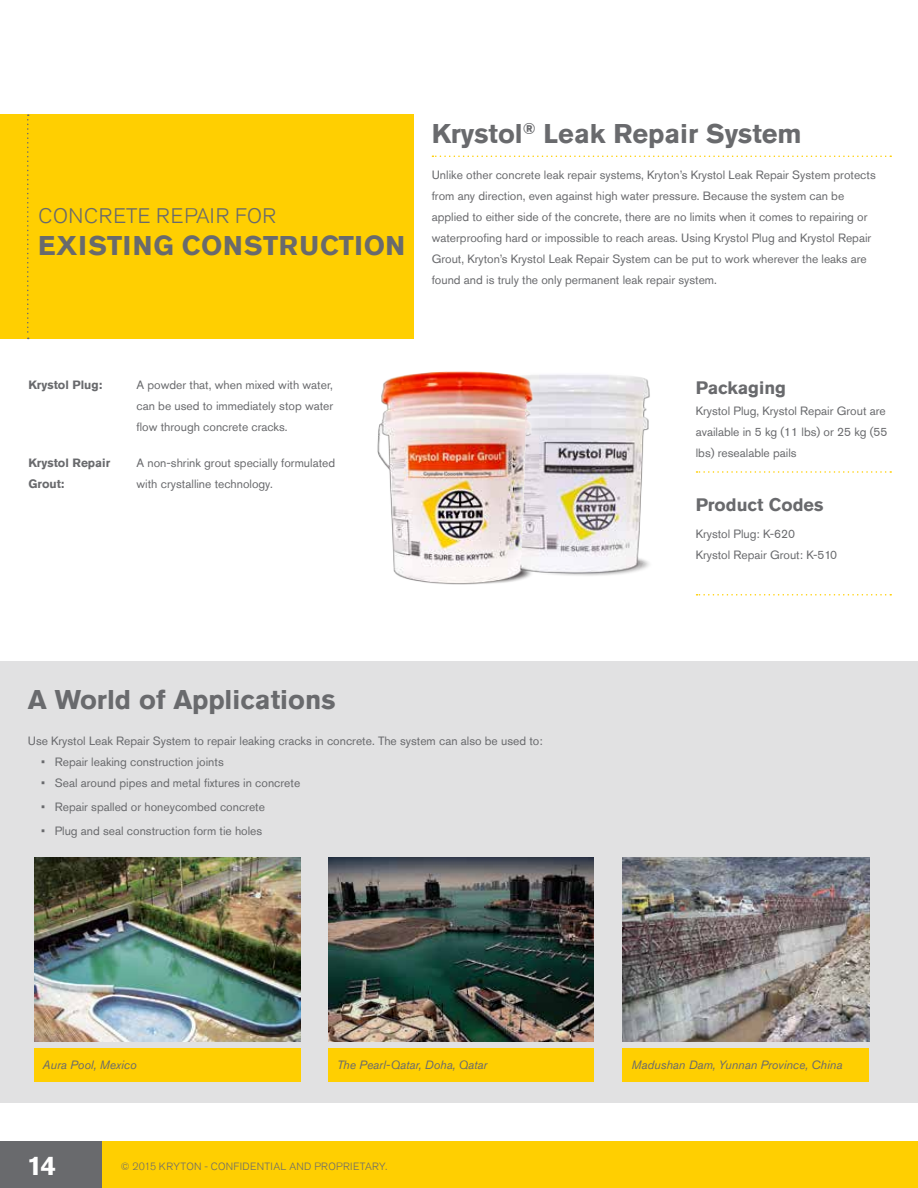
<style>
.page{position:relative;width:918px;height:1188px;background:#fff}
.page>*{position:absolute;margin:0;border:0;box-sizing:border-box;transform-origin:0 0}
.t1{font:700 27px "Akzidenz Grotesk Std";color:#696a6d}
.t2{font:700 27px "Akzidenz Grotesk Std";letter-spacing:.025em;color:#696a6d}
.t3{font:700 27px "Akzidenz Grotesk Std";color:#fff}
.t4{font:300 21px "Akzidenz Grotesk Std";letter-spacing:.03em;color:#696a6d}
.t5{font:700 18px "Akzidenz Grotesk Std";color:#696a6d}
.t6{font:12px/21px "Akzidenz Grotesk Std";color:#696a6d}
.t7{font:italic 12px "Akzidenz Grotesk Std";color:#696a6d}
.t8{font:700 12px "Akzidenz Grotesk Std";color:#696a6d}
.t9{font:300 10.5px "Akzidenz Grotesk Std";letter-spacing:.035em;color:#696a6d}
</style>
<div class="page">
<div style="left:0;top:1141px;width:918px;height:47px;background:#ffcf01"></div>
<div style="left:0;top:1141px;width:102px;height:47px;background:#696a6d"></div>
<div style="left:0;top:114px;width:414px;height:225px;background:#ffcf01"></div>
<svg style="left:27px;top:114px;width:2px;height:225px"></svg>
<hr style="left:917px;top:114px;width:1px;height:225px;background:#ffcf01">
<svg style="left:432px;top:156px;width:459px;height:1px"></svg>
<svg style="left:697px;top:471px;width:194px;height:2px"></svg>
<svg style="left:697px;top:594px;width:194px;height:2px"></svg>
<div style="left:0;top:662px;width:918px;height:441px;background:#e1e1e2"></div>
<div style="left:34px;top:1048px;width:267px;height:33px;background:#ffcf01"></div>
<div style="left:328px;top:1048px;width:265px;height:33px;background:#ffcf01"></div>
<div style="left:623px;top:1048px;width:246px;height:33px;background:#ffcf01"></div>
<img style="left:34px;top:858px;width:266px;height:184px">
<img style="left:329px;top:858px;width:264px;height:184px">
<img style="left:623px;top:858px;width:246px;height:184px">
<img style="left:377px;top:371px;width:273px;height:214px">
<h2 class="t4" style="left:38px;top:204px;width:239px">CONCRETE REPAIR FOR</h2>
<h1 class="t2" style="left:38px;top:230px;width:368px">EXISTING CONSTRUCTION</h1>
<h1 class="t1" style="left:432px;top:118px;width:372px">Krystol<sup>®</sup> Leak Repair System</h1>
<p class="t6" style="left:432px;top:164px;width:446px">Unlike other concrete leak repair systems, Kryton’s Krystol Leak Repair System protects from any direction, even against high water pressure. Because the system can be applied to either side of the concrete, there are no limits when it comes to repairing or waterproofing hard or impossible to reach areas. Using Krystol Plug and Krystol Repair Grout, Kryton’s Krystol Leak Repair System can be put to work wherever the leaks are found and is truly the only permanent leak repair system.</p>
<p class="t8" style="left:28px;top:378px;width:75px">Krystol Plug:</p>
<p class="t6" style="left:136px;top:374px;width:198px;text-align:justify">A powder that, when mixed with water, can be used to immediately stop water flow through concrete cracks.</p>
<p class="t8" style="left:28px;top:456px;width:83px">Krystol Repair</p>
<p class="t6" style="left:136px;top:452px;width:200px">A non-shrink grout specially formulated</p>
<p class="t8" style="left:28px;top:477px;width:37px">Grout:</p>
<p class="t6" style="left:136px;top:473px;width:138px">with crystalline technology.</p>
<h3 class="t5" style="left:696px;top:377px;width:92px">Packaging</h3>
<p class="t6" style="left:696px;top:400px;width:193px">Krystol Plug, Krystol Repair Grout are available in 5 kg (11 lbs) or 25 kg (55 lbs) resealable pails</p>
<h3 class="t5" style="left:696px;top:494px;width:129px">Product Codes</h3>
<p class="t6" style="left:696px;top:523px;width:143px">Krystol Plug: K-620<br>Krystol Repair Grout: K-510</p>
<h1 class="t1" style="left:28px;top:684px;width:309px">A World of Applications</h1>
<p class="t6" style="left:28px;top:730px;width:516px">Use Krystol Leak Repair System to repair leaking cracks in concrete. The system can also be used to:</p>
<p class="t6" style="left:41px;top:751px;width:184px">• Repair leaking construction joints</p>
<p class="t6" style="left:41px;top:772px;width:261px">• Seal around pipes and metal fixtures in concrete</p>
<p class="t6" style="left:41px;top:796px;width:225px">• Repair spalled or honeycombed concrete</p>
<p class="t6" style="left:41px;top:820px;width:223px">• Plug and seal construction form tie holes</p>
<p class="t7" style="left:43px;top:1058px;width:95px">Aura Pool, Mexico</p>
<p class="t7" style="left:337px;top:1058px;width:152px">The Pearl-Qatar, Doha, Qatar</p>
<p class="t7" style="left:631px;top:1058px;width:212px">Madushan Dam, Yunnan Province, China</p>
<h1 class="t3" style="left:27px;top:1149px;width:31px">14</h1>
<p class="t9" style="left:121px;top:1160px;width:268px">© 2015 KRYTON - CONFIDENTIAL AND PROPRIETARY.</p>
</div>
